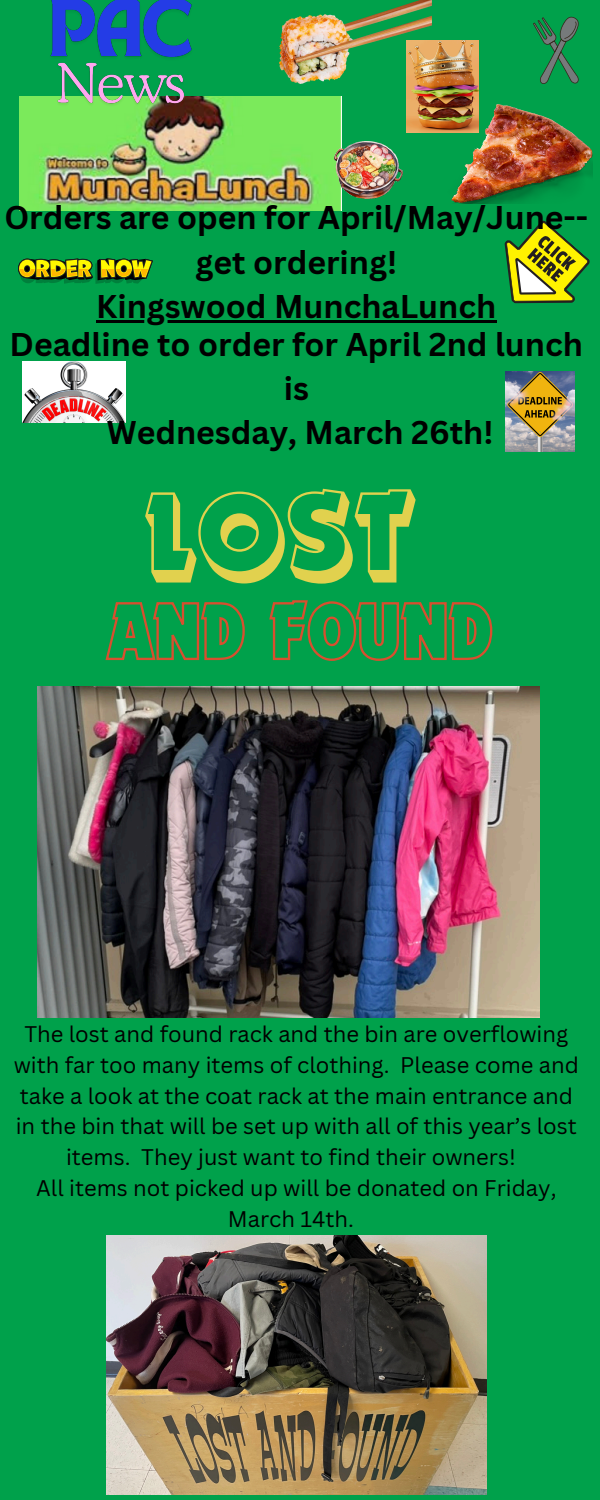
<style>
.page{position:relative;width:600px;height:1500px;background:#00a14b}
.page>*{position:absolute;margin:0;border:0;box-sizing:border-box;transform-origin:0 0}
.t1{font:135.1px "Dynamo Com Bold Shadow";color:#e1d14e}
.t2{font:700 32px/44.2px "Canva Sans";color:#000;text-align:center}
.t3{font:22px/30.8px "Canva Sans";color:#000;text-align:center}
</style>
<div class="page">
<svg style="left:533px;top:16px;width:46px;height:68px"></svg>
<img style="left:19px;top:97px;width:322px;height:113px">
<svg style="left:496px;top:220px;width:94px;height:103px"></svg>
<svg style="left:18px;top:258px;width:135px;height:26px"></svg>
<img style="left:334px;top:142px;width:68px;height:57px">
<img style="left:280px;top:0;width:151px;height:84px">
<img style="left:407px;top:40px;width:71px;height:92px">
<img style="left:447px;top:104px;width:146px;height:99px">
<img style="left:22px;top:361px;width:104px;height:61px">
<img style="left:505px;top:372px;width:69px;height:79px">
<img style="left:37px;top:686px;width:503px;height:331px">
<img style="left:107px;top:1236px;width:379px;height:258px">
<hr style="left:96px;top:320px;width:400px;height:3px;background:#000">
<img style="left:53px;top:74px;width:136px;height:42px">
<img style="left:50px;top:0;width:142px;height:74px">
<svg style="left:105px;top:600px;width:388px;height:61px"></svg>
<p class="t2" style="left:4px;top:195px;width:585px">Orders are open for April/May/June-- get ordering!</p>
<p class="t2" style="left:96px;top:283px;width:402px">Kingswood MunchaLunch</p>
<p class="t2" style="left:10px;top:321px;width:575px">Deadline to order for April 2nd lunch is<br>Wednesday, March 26th!</p>
<p class="t1" style="left:145px;top:459px;width:271px">LOST</p>
<p class="t3" style="left:14px;top:1018px;width:567px">The lost and found rack and the bin are overflowing with far too many items of clothing. Please come and take a look at the coat rack at the main entrance and in the bin that will be set up with all of this year’s lost items. They just want to find their owners!</p>
<h4 class="t3" style="left:36px;top:1172px;width:522px">All items not picked up will be donated on Friday,<br>March 14th.</h4>
</div>
